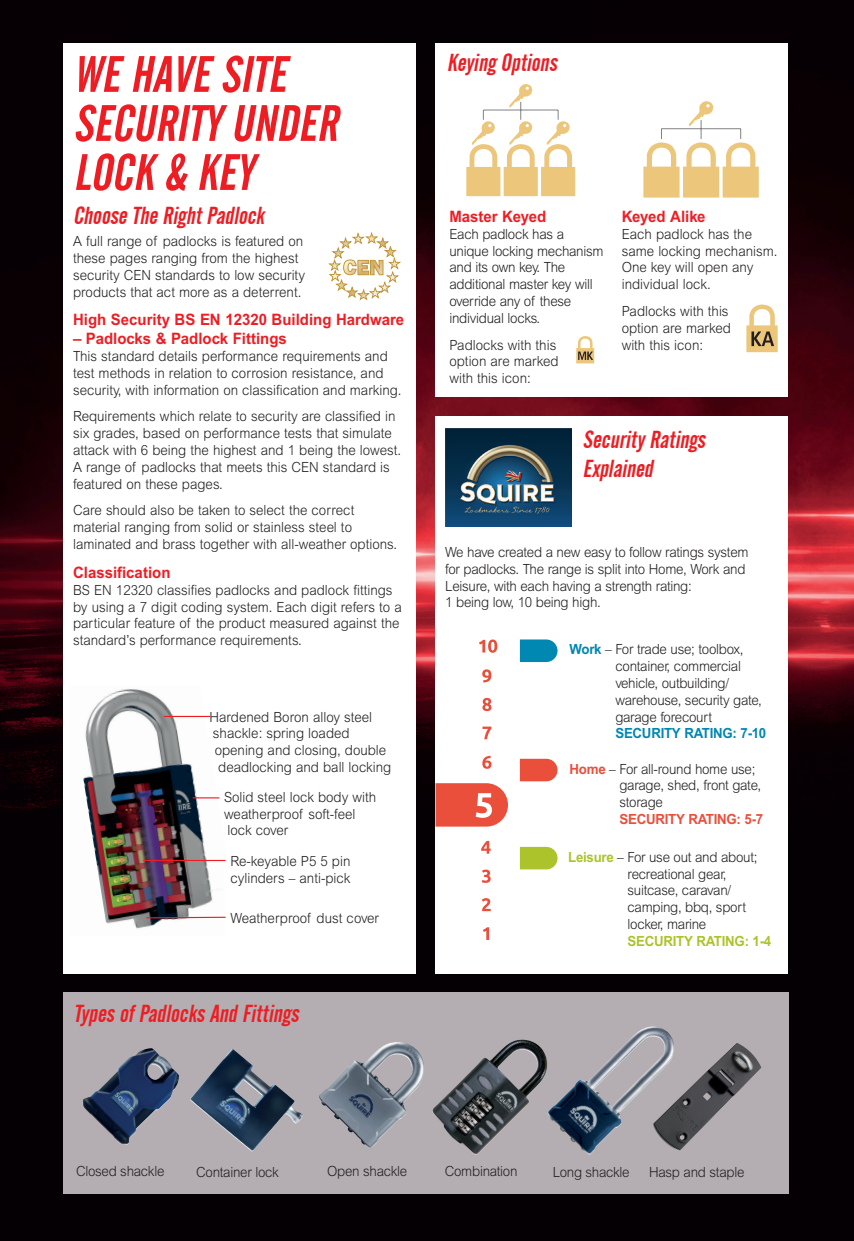
<style>
.page{position:relative;width:854px;height:1241px;background:#fff}
.page>*{position:absolute;margin:0;border:0;box-sizing:border-box;transform-origin:0 0}
.t1{font:italic 50.57px/49px "Alternate Gothic No 2 BT";color:#ee1d23}
.t2{font:italic 24.5px/29.4px "Alternate Gothic No 2 BT";color:#ee1d23}
.t3{font:700 15.75px "Arial MT Pro";color:#ee1d23;scale:.95 1}
.t4{font:300 14px/16.8px "Arial MT Pro";color:#231f20;scale:.95 1}
.t5{font:300 14px/16.8px "Arial MT Pro";letter-spacing:-.02em;color:#231f20;scale:.95 1}
.t6{font:700 14px "Arial MT Pro";letter-spacing:-.02em;color:#0087b2;scale:.95 1}
.t7{font:700 14px "Arial MT Pro";letter-spacing:-.02em;color:#e94f3b;scale:.95 1}
.t8{font:700 14px "Arial MT Pro";letter-spacing:-.02em;color:#acc32b;scale:.95 1}
.s1{font-weight:700;color:#0087b2}
.s2{font-weight:700;color:#e94f3b}
.s3{font-weight:700;color:#acc32b}
</style>
<div class="page">
<img style="left:0;top:0;width:853px;height:1240px">
<div style="left:435px;top:417px;width:352px;height:556px;background:#fff"></div>
<div style="left:435px;top:43px;width:352px;height:354px;background:#fff"></div>
<svg style="left:643px;top:101px;width:115px;height:96px"></svg>
<svg style="left:576px;top:336px;width:18px;height:27px"></svg>
<svg style="left:746px;top:304px;width:31px;height:48px"></svg>
<hr style="left:483px;top:243px;width:75px;height:1px;background:#808285">
<svg style="left:466px;top:84px;width:109px;height:112px"></svg>
<svg style="left:482px;top:669px;width:9px;height:13px"></svg>
<svg style="left:482px;top:697px;width:9px;height:14px"></svg>
<svg style="left:482px;top:726px;width:9px;height:13px"></svg>
<svg style="left:482px;top:755px;width:9px;height:13px"></svg>
<svg style="left:481px;top:840px;width:9px;height:13px"></svg>
<svg style="left:435px;top:783px;width:73px;height:43px;background:#ec6857"></svg>
<svg style="left:481px;top:869px;width:9px;height:13px"></svg>
<svg style="left:482px;top:898px;width:8px;height:13px"></svg>
<svg style="left:483px;top:927px;width:6px;height:12px"></svg>
<svg style="left:479px;top:639px;width:18px;height:13px"></svg>
<img style="left:445px;top:429px;width:126px;height:98px">
<div style="left:63px;top:43px;width:352px;height:930px;background:#fff"></div>
<div style="left:63px;top:992px;width:724px;height:201px;background:#b4aeb2"></div>
<img style="left:319px;top:1043px;width:97px;height:104px">
<img style="left:547px;top:1030px;width:127px;height:124px">
<img style="left:189px;top:1048px;width:113px;height:103px">
<img style="left:430px;top:1039px;width:125px;height:115px">
<img style="left:118px;top:1048px;width:33px;height:20px">
<img style="left:652px;top:1042px;width:109px;height:108px">
<svg style="left:328px;top:233px;width:73px;height:67px"></svg>
<img style="left:83px;top:688px;width:141px;height:241px">
<hr style="left:164px;top:715px;width:46px;height:2px;background:#ee1d23">
<svg style="left:193px;top:797px;width:26px;height:1px"></svg>
<hr style="left:143px;top:859px;width:82px;height:1px;background:#ee1d23">
<svg style="left:145px;top:916px;width:81px;height:2px"></svg>
<svg style="left:519px;top:639px;width:38px;height:23px"></svg>
<svg style="left:519px;top:758px;width:38px;height:23px"></svg>
<svg style="left:519px;top:846px;width:38px;height:23px"></svg>
<h1 class="t1" style="left:73px;top:50px;width:276px">WEHAVESITE<br>SECURITYUNDER<br>LOCK &amp; KEY</h1>
<h2 class="t2" style="left:73px;top:201px;width:197px">ChooseTheRightPadlock</h2>
<p class="t4" style="left:73px;top:233px;width:245px">A full range of padlocks is featured on these pages ranging from the highest security CEN standards to low security products that act more as a deterrent.</p>
<p class="t3" style="left:73px;top:310px;width:350px">High Security BS EN 12320 Building Hardware</p>
<p class="t3" style="left:73px;top:329px;width:226px">– Padlocks &amp; Padlock Fittings</p>
<p class="t4" style="left:73px;top:348px;width:347px">This standard details performance requirements and test methods in relation to corrosion resistance, and security, with information on classification and marking.</p>
<p class="t4" style="left:73px;top:408px;width:347px">Requirements which relate to security are classified in six grades, based on performance tests that simulate attack with 6 being the highest and 1 being the lowest.<br>A range of padlocks that meets this CEN standard is featured on these pages.</p>
<p class="t4" style="left:73px;top:502px;width:342px">Care should also be taken to select the correct material ranging from solid or stainless steel to laminated and brass together with all-weather options.</p>
<p class="t3" style="left:73px;top:563px;width:104px">Classification</p>
<p class="t4" style="left:73px;top:581px;width:347px">BS EN 12320 classifies padlocks and padlock fittings by using a 7 digit coding system. Each digit refers to a particular feature of the product measured against the standard’s performance requirements.</p>
<p class="t4" style="left:209px;top:708px;width:173px">Hardened Boron alloy steel</p>
<p class="t4" style="left:213px;top:725px;width:145px">shackle: spring loaded</p>
<p class="t4" style="left:215px;top:742px;width:182px">opening and closing, double</p>
<p class="t4" style="left:218px;top:758px;width:184px">deadlocking and ball locking</p>
<p class="t4" style="left:224px;top:788px;width:161px">Solid steel lock body with weatherproof soft-feel lock cover</p>
<p class="t4" style="left:230px;top:852px;width:128px">Re-keyable P5 5 pin cylinders – anti-pick</p>
<p class="t4" style="left:230px;top:909px;width:158px">Weatherproof dust cover</p>
<h2 class="t2" style="left:74px;top:998px;width:231px">TypesofPadlocksAndFittings</h2>
<h2 class="t2" style="left:446px;top:48px;width:117px">KeyingOptions</h2>
<p class="t3" style="left:449px;top:207px;width:103px">Master Keyed</p>
<p class="t5" style="left:449px;top:226px;width:164px">Each padlock has a unique locking mechanism and its own key. The additional master key will override any of these individual locks.</p>
<p class="t4" style="left:449px;top:336px;width:116px">Padlocks with this option are marked with this icon:</p>
<p class="t3" style="left:621px;top:207px;width:90px">Keyed Alike</p>
<p class="t4" style="left:621px;top:226px;width:165px">Each padlock has the same locking mechanism.<br>One key will open any individual lock.</p>
<p class="t4" style="left:621px;top:303px;width:116px">Padlocks with this option are marked with this icon:</p>
<h2 class="t2" style="left:582px;top:424px;width:129px">SecurityRatings<br>Explained</h2>
<p class="t5" style="left:445px;top:544px;width:321px">We have created a new easy to follow ratings system for padlocks. The range is split into Home, Work and Leisure, with each having a strength rating:<br>1 being low, 10 being high.</p>
<p class="t5" style="left:615px;top:641px;width:156px;text-indent:-46px"><span class="s1">Work</span> – For trade use; toolbox, container, commercial vehicle, outbuilding/ warehouse, security gate, garage forecourt</p>
<p class="t6" style="left:615px;top:725px;width:160px">SECURITY RATING: 7-10</p>
<p class="t5" style="left:619px;top:760px;width:151px;text-indent:-50px"><span class="s2">Home</span> – For all-round home use; garage, shed, front gate, storage</p>
<p class="t7" style="left:619px;top:810px;width:153px">SECURITY RATING: 5-7</p>
<p class="t5" style="left:627px;top:848px;width:138px;text-indent:-59px"><span class="s3">Leisure</span> – For use out and about; recreational gear, suitcase, caravan/ camping, bbq, sport locker, marine</p>
<p class="t8" style="left:627px;top:932px;width:153px">SECURITY RATING: 1-4</p>
<p class="t5" style="left:76px;top:1162px;width:94px">Closed shackle</p>
<p class="t5" style="left:196px;top:1163px;width:88px">Container lock</p>
<p class="t5" style="left:327px;top:1162px;width:86px">Open shackle</p>
<p class="t5" style="left:444px;top:1162px;width:78px">Combination</p>
<p class="t5" style="left:552px;top:1163px;width:82px">Long shackle</p>
<p class="t5" style="left:648px;top:1163px;width:102px">Hasp and staple</p>
</div>
